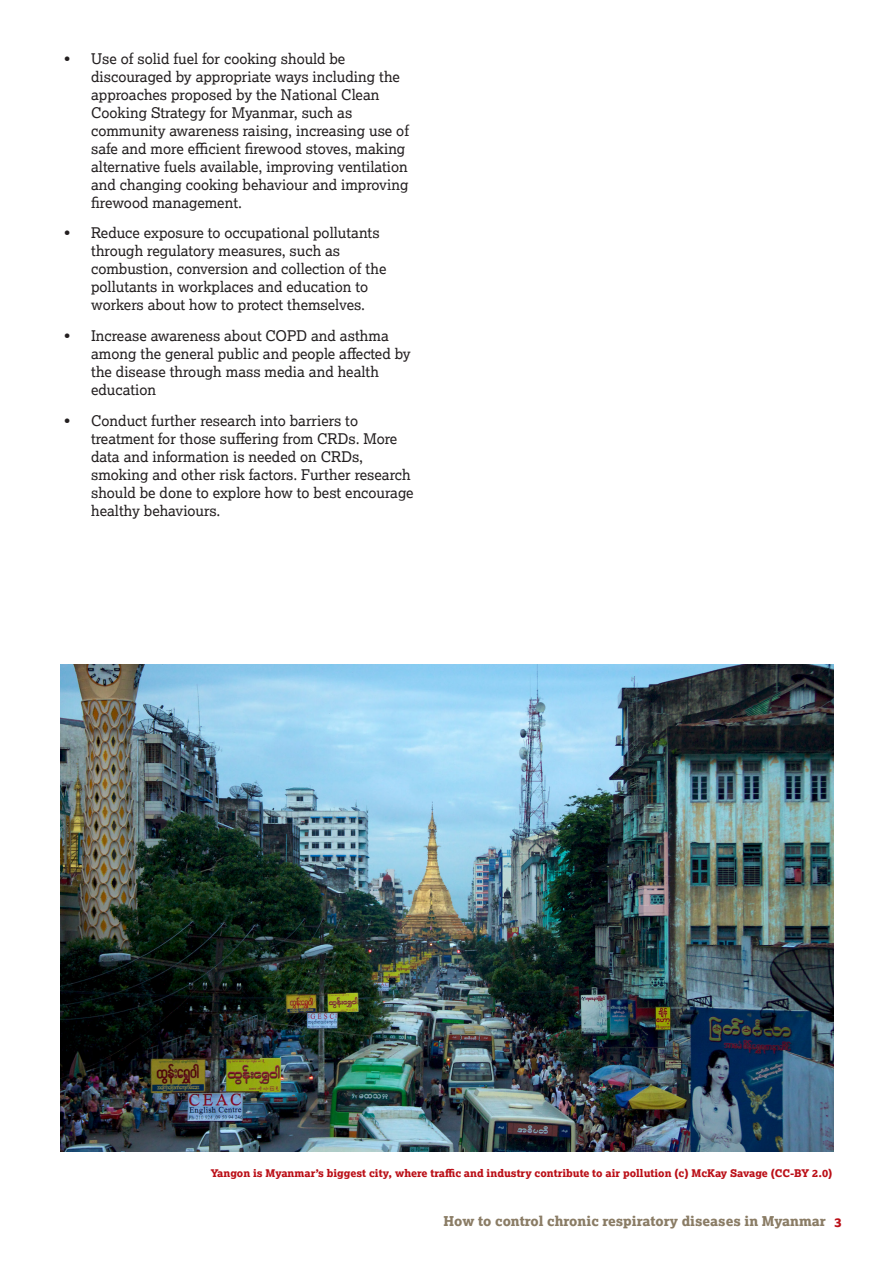
<style>
.page{position:relative;width:893px;height:1263px;background:#fff}
.page>*{position:absolute;margin:0;border:0;box-sizing:border-box;transform-origin:0 0}
.t1{font:14.7px/18px "Lexia";color:#231f20}
.Factsheet_title{font:800 13.5px "Lexia";color:#8a7c65}
.t2{font:12.75px "Lexia X Bold";color:#8a7c65}
.t3{font:800 10.5px "Lexia";color:#bb1018}
.s1{color:#bb1018}
</style>
<div class="page">
<img style="left:61px;top:665px;width:772px;height:486px">
<p class="t1" style="left:91px;top:49px;width:319px;text-indent:-27px">• Use of solid fuel for cooking should be discouraged by appropriate ways including the approaches proposed by the National Clean Cooking Strategy for Myanmar, such as community awareness raising, increasing use of safe and more efficient firewood stoves, making alternative fuels available, improving ventilation and changing cooking behaviour and improving firewood management.</p>
<p class="t1" style="left:91px;top:224px;width:297px;text-indent:-27px">• Reduce exposure to occupational pollutants through regulatory measures, such as combustion, conversion and collection of the pollutants in workplaces and education to workers about how to protect themselves.</p>
<p class="t1" style="left:91px;top:326px;width:321px;text-indent:-27px">• Increase awareness about COPD and asthma among the general public and people affected by the disease through mass media and health education</p>
<p class="t1" style="left:91px;top:411px;width:324px;text-indent:-27px">• Conduct further research into barriers to treatment for those suffering from CRDs. More data and information is needed on CRDs, smoking and other risk factors. Further research should be done to explore how to best encourage healthy behaviours.</p>
<p class="t3" style="left:211px;top:1166px;width:623px">Yangon is Myanmar’s biggest city, where traffic and industry contribute to air pollution (c) McKay Savage (CC-BY 2.0)</p>
<p class="Factsheet_title" style="left:444px;top:1212px;width:384px">How to control chronic respiratory diseases in Myanmar</p>
<p class="t2" style="left:599px;top:1214px;width:244px">Title of document as running footer <span class="s1">3</span></p>
</div>
